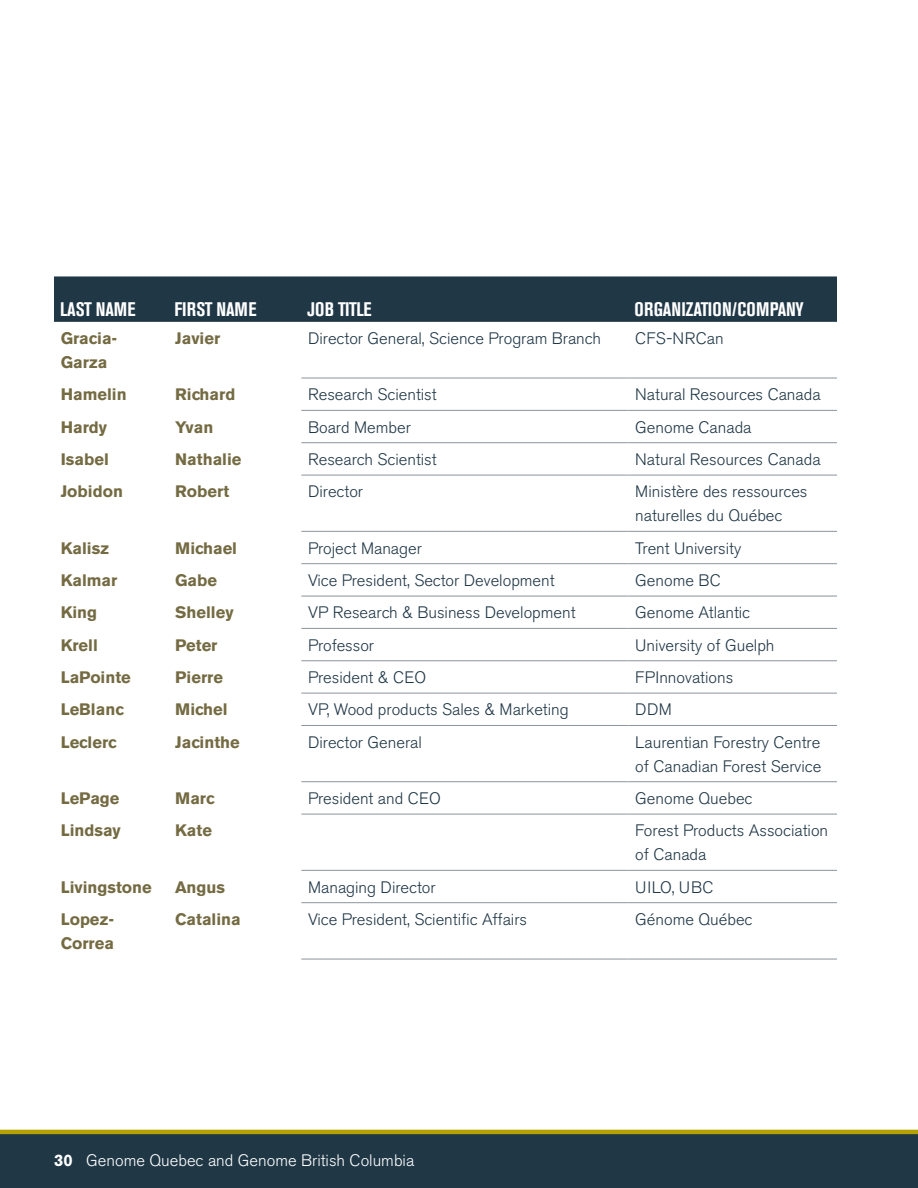
<style>
.page{position:relative;width:918px;height:1188px;background:#fff}
.page>*{position:absolute;margin:0;border:0;box-sizing:border-box;transform-origin:0 0}
.t1{font:700 condensed 19.5px "Akzidenz Grotesk BE";letter-spacing:-.005em;color:#fff}
.t2{font:300 16.5px/24px "Akzidenz Grotesk BE";color:#203746}
.t3{font:700 16.5px/24px "Akzidenz Grotesk BE";color:#746b43}
.t4{font:300 16.5px "Akzidenz Grotesk BE";color:#fff}
.s1{font-weight:700}
</style>
<div class="page">
<div style="left:0;top:1134px;width:918px;height:54px;background:#203746"></div>
<hr style="left:0;top:1130px;width:918px;height:4px;background:#b5a200">
<div style="left:54px;top:276px;width:783px;height:46px;background:#203746"></div>
<hr style="left:301px;top:378px;width:328px;height:1px;background:#8b949d">
<hr style="left:629px;top:378px;width:208px;height:1px;background:#8b949d">
<hr style="left:301px;top:410px;width:328px;height:1px;background:#8b949d">
<hr style="left:629px;top:410px;width:208px;height:1px;background:#8b949d">
<hr style="left:301px;top:442px;width:328px;height:1px;background:#8b949d">
<hr style="left:629px;top:442px;width:208px;height:1px;background:#8b949d">
<hr style="left:301px;top:475px;width:328px;height:1px;background:#8b949d">
<hr style="left:629px;top:475px;width:208px;height:1px;background:#8b949d">
<hr style="left:301px;top:531px;width:328px;height:1px;background:#8b949d">
<hr style="left:629px;top:531px;width:208px;height:1px;background:#8b949d">
<hr style="left:301px;top:563px;width:328px;height:1px;background:#8b949d">
<hr style="left:629px;top:563px;width:208px;height:1px;background:#8b949d">
<hr style="left:301px;top:596px;width:328px;height:1px;background:#8b949d">
<hr style="left:629px;top:596px;width:208px;height:1px;background:#8b949d">
<hr style="left:301px;top:628px;width:328px;height:1px;background:#8b949d">
<hr style="left:629px;top:628px;width:208px;height:1px;background:#8b949d">
<hr style="left:301px;top:661px;width:328px;height:1px;background:#8b949d">
<hr style="left:629px;top:661px;width:208px;height:1px;background:#8b949d">
<hr style="left:301px;top:693px;width:328px;height:1px;background:#8b949d">
<hr style="left:629px;top:693px;width:208px;height:1px;background:#8b949d">
<hr style="left:301px;top:725px;width:328px;height:1px;background:#8b949d">
<hr style="left:629px;top:725px;width:208px;height:1px;background:#8b949d">
<hr style="left:301px;top:781px;width:328px;height:1px;background:#8b949d">
<hr style="left:629px;top:781px;width:208px;height:1px;background:#8b949d">
<hr style="left:301px;top:814px;width:328px;height:1px;background:#8b949d">
<hr style="left:629px;top:814px;width:208px;height:1px;background:#8b949d">
<hr style="left:301px;top:870px;width:328px;height:1px;background:#8b949d">
<hr style="left:629px;top:870px;width:208px;height:1px;background:#8b949d">
<hr style="left:301px;top:902px;width:328px;height:1px;background:#8b949d">
<hr style="left:629px;top:902px;width:208px;height:1px;background:#8b949d">
<hr style="left:301px;top:959px;width:328px;height:1px;background:#8b949d">
<hr style="left:629px;top:959px;width:208px;height:1px;background:#8b949d">
<p class="t1" style="left:60px;top:298px;width:77px">LAST NAME</p>
<p class="t1" style="left:174px;top:298px;width:84px">FIRST NAME</p>
<p class="t1" style="left:307px;top:298px;width:66px">JOB TITLE</p>
<p class="t1" style="left:635px;top:298px;width:171px">ORGANIZATION/COMPANY</p>
<p class="t3" style="left:61px;top:326px;width:58px">Gracia-<br>Garza</p>
<p class="t3" style="left:175px;top:326px;width:47px">Javier</p>
<p class="t2" style="left:308px;top:327px;width:294px">Director General, Science Program Branch</p>
<p class="t2" style="left:635px;top:327px;width:90px">CFS-NRCan</p>
<p class="t3" style="left:61px;top:383px;width:67px">Hamelin</p>
<p class="t3" style="left:175px;top:383px;width:62px">Richard</p>
<p class="t2" style="left:308px;top:383px;width:130px">Research Scientist</p>
<p class="t2" style="left:635px;top:383px;width:187px">Natural Resources Canada</p>
<p class="t3" style="left:61px;top:415px;width:48px">Hardy</p>
<p class="t3" style="left:175px;top:415px;width:40px">Yvan</p>
<p class="t2" style="left:308px;top:415px;width:104px">Board Member</p>
<p class="t2" style="left:635px;top:415px;width:118px">Genome Canada</p>
<p class="t3" style="left:61px;top:448px;width:50px">Isabel</p>
<p class="t3" style="left:175px;top:448px;width:68px">Nathalie</p>
<p class="t2" style="left:308px;top:448px;width:130px">Research Scientist</p>
<p class="t2" style="left:635px;top:448px;width:187px">Natural Resources Canada</p>
<p class="t3" style="left:61px;top:480px;width:64px">Jobidon</p>
<p class="t3" style="left:175px;top:480px;width:55px">Robert</p>
<p class="t2" style="left:308px;top:480px;width:57px">Director</p>
<p class="t2" style="left:635px;top:480px;width:174px">Ministère des ressources naturelles du Québec</p>
<p class="t3" style="left:61px;top:536px;width:50px">Kalisz</p>
<p class="t3" style="left:175px;top:536px;width:63px">Michael</p>
<p class="t2" style="left:308px;top:536px;width:115px">Project Manager</p>
<p class="t2" style="left:635px;top:536px;width:107px">Trent University</p>
<p class="t3" style="left:61px;top:568px;width:58px">Kalmar</p>
<p class="t3" style="left:175px;top:568px;width:43px">Gabe</p>
<p class="t2" style="left:308px;top:569px;width:248px">Vice President, Sector Development</p>
<p class="t2" style="left:635px;top:569px;width:87px">Genome BC</p>
<p class="t3" style="left:61px;top:601px;width:38px">King</p>
<p class="t3" style="left:175px;top:601px;width:60px">Shelley</p>
<p class="t2" style="left:308px;top:601px;width:269px">VP Research &amp; Business Development</p>
<p class="t2" style="left:635px;top:601px;width:116px">Genome Atlantic</p>
<p class="t3" style="left:61px;top:633px;width:39px">Krell</p>
<p class="t3" style="left:175px;top:633px;width:44px">Peter</p>
<p class="t2" style="left:308px;top:633px;width:68px">Professor</p>
<p class="t2" style="left:635px;top:633px;width:141px">University of Guelph</p>
<p class="t3" style="left:61px;top:666px;width:72px">LaPointe</p>
<p class="t3" style="left:175px;top:666px;width:49px">Pierre</p>
<p class="t2" style="left:308px;top:666px;width:119px">President &amp; CEO</p>
<p class="t2" style="left:635px;top:666px;width:99px">FPInnovations</p>
<p class="t3" style="left:61px;top:698px;width:64px">LeBlanc</p>
<p class="t3" style="left:175px;top:698px;width:54px">Michel</p>
<p class="t2" style="left:308px;top:698px;width:262px">VP, Wood products Sales &amp; Marketing</p>
<p class="t2" style="left:635px;top:698px;width:38px">DDM</p>
<p class="t3" style="left:61px;top:730px;width:57px">Leclerc</p>
<p class="t3" style="left:175px;top:730px;width:66px">Jacinthe</p>
<p class="t2" style="left:308px;top:730px;width:115px">Director General</p>
<p class="t2" style="left:635px;top:730px;width:188px">Laurentian Forestry Centre of Canadian Forest Service</p>
<p class="t3" style="left:61px;top:787px;width:60px">LePage</p>
<p class="t3" style="left:175px;top:787px;width:41px">Marc</p>
<p class="t2" style="left:308px;top:787px;width:134px">President and CEO</p>
<p class="t2" style="left:635px;top:787px;width:119px">Genome Quebec</p>
<p class="t3" style="left:61px;top:819px;width:62px">Lindsay</p>
<p class="t3" style="left:175px;top:819px;width:38px">Kate</p>
<p class="t2" style="left:635px;top:819px;width:194px">Forest Products Association of Canada</p>
<p class="t3" style="left:61px;top:875px;width:93px">Livingstone</p>
<p class="t3" style="left:175px;top:875px;width:51px">Angus</p>
<p class="t2" style="left:308px;top:875px;width:129px">Managing Director</p>
<p class="t2" style="left:635px;top:875px;width:80px">UILO, UBC</p>
<p class="t3" style="left:61px;top:908px;width:55px">Lopez-<br>Correa</p>
<p class="t3" style="left:175px;top:908px;width:67px">Catalina</p>
<p class="t2" style="left:308px;top:908px;width:221px">Vice President, Scientific Affairs</p>
<p class="t2" style="left:635px;top:908px;width:119px">Génome Québec</p>
<p class="t4" style="left:54px;top:1151px;width:362px"><span class="s1">30</span> Genome Quebec and Genome British Columbia</p>
</div>
